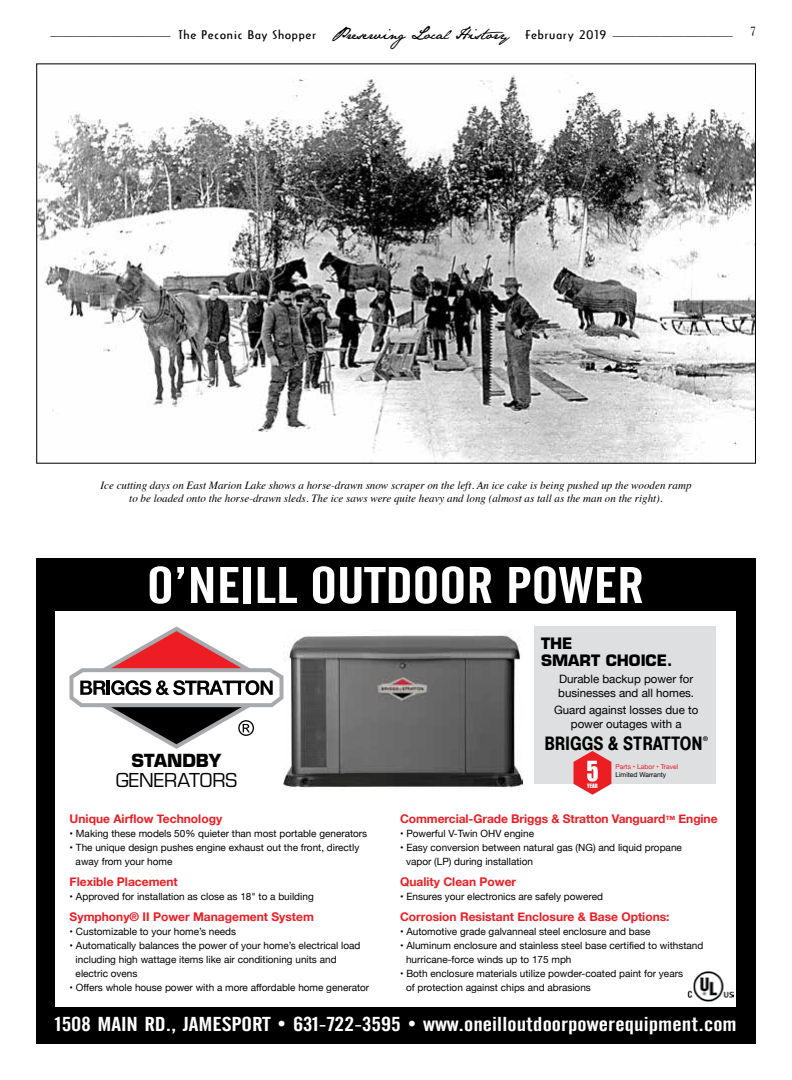
<style>
.page{position:relative;width:792px;height:1080px;background:#fff}
.page>*{position:absolute;margin:0;border:0;box-sizing:border-box;transform-origin:0 0}
.t1{font:51px "Alternate Gothic No 2 BT";color:#fff;scale:1.25 1}
.t2{font:20.2px "Helvetica Medium Condensed Plain";color:#000}
.t3{font:20px "Alternate Gothic No 2 BT";letter-spacing:.005em;color:#fff;scale:1.25 1}
.t4{font:18.7px "Eurostile";color:#000}
.t5{font:700 17.6px "Eurostile";color:#000}
.t6{font:700 15.4px/17.3px "Eurostile";color:#000}
.t7{font:700 12px "Helvetica Neue";color:#ed1d24}
.t8{font:12px "Arcane Wide";letter-spacing:.05em;color:#000}
.t9{font:12px "Goudy Old Style BT";color:#000}
.t10{font:11.5px/13.4px "Helvetica Neue";color:#000}
.t11{font:italic 11px/13.2px "Times";color:#000;text-align:center}
.t12{font:10px/14px "Helvetica Neue";color:#000}
.t13{font:6.7px "Helvetica Neue";color:#ed1d24}
.t14{font:6.7px "Helvetica Neue";color:#000}
.t15{font:6.7px "Frutiger";color:#000}
.t16{font:5.5px "Impact";color:#fff}
.s1{font-family:"Goudy Old Style BT"}
.s2{font-family:"Jane Austen";font-size:15px}
.s3{font-size:10px}
</style>
<div class="page">
<div style="left:36px;top:558px;width:720px;height:486px;background:#000"></div>
<div style="left:56px;top:611px;width:680px;height:395px;background:#fff"></div>
<img style="left:283px;top:635px;width:240px;height:155px">
<svg style="left:69px;top:626px;width:214px;height:123px"></svg>
<img style="left:688px;top:971px;width:45px;height:31px">
<div style="left:535px;top:627px;width:181px;height:157px;background:#dedfe0"></div>
<svg style="left:574px;top:751px;width:37px;height:44px"></svg>
<img style="left:38px;top:75px;width:716px;height:387px">
<p class="t8" style="left:50px;top:28px;width:684px"><span class="s1">——————————</span> The Peconic Bay Shopper <span class="s2">PreservingLocal History</span> February 2019 <span class="s1">——————————</span></p>
<p class="t9" style="left:750px;top:24px;width:7px">7</p>
<p class="t11" style="left:101px;top:478px;width:592px">Ice cutting days on East Marion Lake shows a horse-drawn snow scraper on the left. An ice cake is being pushed up the wooden ramp to be loaded onto the horse-drawn sleds. The ice saws were quite heavy and long (almost as tall as the man on the right).</p>
<h1 class="t1" style="left:147px;top:557px;width:399px">O’NEILL OUTDOOR POWER</h1>
<h3 class="t5" style="left:132px;top:750px;width:91px">STANDBY</h3>
<h3 class="t4" style="left:116px;top:769px;width:123px">GENERATORS</h3>
<p class="t7" style="left:70px;top:810px;width:154px">Unique Airflow Technology</p>
<p class="t12" style="left:70px;top:827px;width:299px">• Making these models 50% quieter than most portable generators</p>
<p class="t12" style="left:76px;top:841px;width:285px;text-indent:-6px">• The unique design pushes engine exhaust out the front, directly away from your home</p>
<p class="t7" style="left:70px;top:873px;width:110px">Flexible Placement</p>
<p class="t12" style="left:70px;top:890px;width:246px">• Approved for installation as close as 18" to a building</p>
<p class="t7" style="left:70px;top:908px;width:246px">Symphony® II Power Management System</p>
<p class="t12" style="left:70px;top:925px;width:168px">• Customizable to your home’s needs</p>
<p class="t12" style="left:76px;top:939px;width:286px;text-indent:-6px">• Automatically balances the power of your home’s electrical load including high wattage items like air conditioning units and electric ovens</p>
<p class="t12" style="left:70px;top:981px;width:301px">• Offers whole house power with a more affordable home generator</p>
<h3 class="t6" style="left:541px;top:634px;width:133px">THE<br>SMART CHOICE.</h3>
<p class="t10" style="left:558px;top:673px;width:137px">Durable backup power for businesses and all homes.</p>
<p class="t10" style="left:554px;top:704px;width:146px;text-align:center">Guard against losses due to power outages with a</p>
<h2 class="t2" style="left:544px;top:731px;width:160px">BRIGGS &amp; STRATTON</h2>
<p class="t15" style="left:703px;top:735px;width:7px">®</p>
<p class="t16" style="left:587px;top:781px;width:12px">YEAR</p>
<p class="t13" style="left:615px;top:762px;width:64px">Parts • Labor • Travel</p>
<p class="t14" style="left:615px;top:770px;width:52px">Limited Warranty</p>
<p class="t7" style="left:400px;top:810px;width:319px">Commercial-Grade Briggs &amp; Stratton Vanguard<span class="s3">™</span> Engine</p>
<p class="t12" style="left:400px;top:827px;width:136px">• Powerful V-Twin OHV engine</p>
<p class="t12" style="left:406px;top:841px;width:277px;text-indent:-6px">• Easy conversion between natural gas (NG) and liquid propane vapor (LP) during installation</p>
<p class="t7" style="left:400px;top:873px;width:118px">Quality Clean Power</p>
<p class="t12" style="left:400px;top:890px;width:204px">• Ensures your electronics are safely powered</p>
<p class="t7" style="left:400px;top:908px;width:271px">Corrosion Resistant Enclosure &amp; Base Options:</p>
<p class="t12" style="left:400px;top:925px;width:252px">• Automotive grade galvanneal steel enclosure and base</p>
<p class="t12" style="left:406px;top:939px;width:299px;text-indent:-6px">• Aluminum enclosure and stainless steel base certified to withstand hurricane-force winds up to 175 mph</p>
<p class="t12" style="left:406px;top:967px;width:278px;text-indent:-6px">• Both enclosure materials utilize powder-coated paint for years of protection against chips and abrasions</p>
<h3 class="t3" style="left:55px;top:1013px;width:547px">1508 MAIN RD., JAMESPORT • 631-722-3595 • www.oneilloutdoorpowerequipment.com</h3>
</div>
